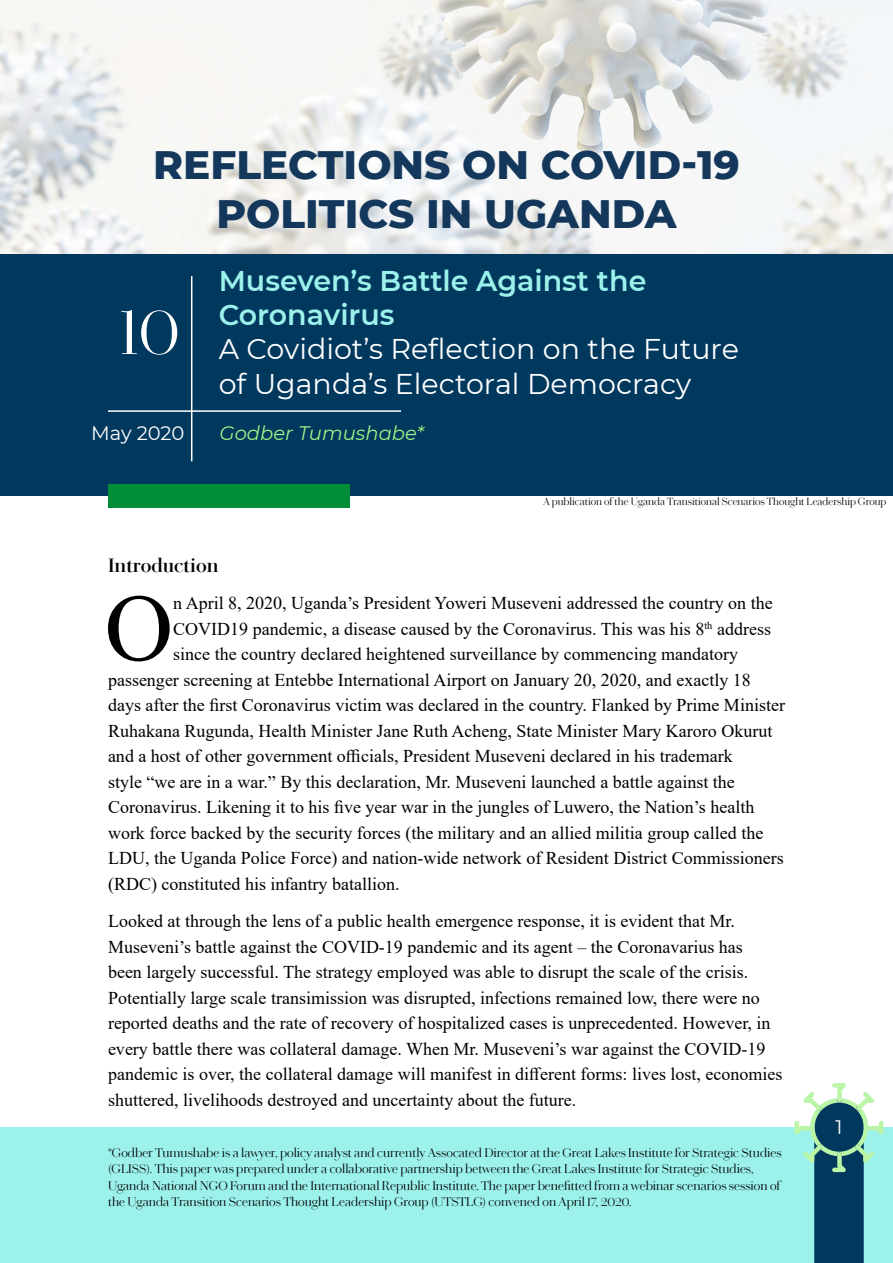
<style>
.page{position:relative;width:893px;height:1263px;background:#fff}
.page>*{position:absolute;margin:0;border:0;box-sizing:border-box;transform-origin:0 0}
.t1{font:95.1px "Times New Roman";color:#000}
.t2{font:300 67.5px "Chiswick Headline Web";color:#fff}
.t3{font:800 40.5px/48.6px "Montserrat";color:#14385c;text-align:center}
.t4{font:28.5px/34.2px "Montserrat";color:#fff}
.t5{font:600 28.5px/34.2px "Montserrat";color:#9cf2eb}
.t6{font:italic 19.5px "Montserrat";color:#9cf285}
.t7{font:600 19.5px "Chiswick Headline Web";color:#000}
.t8{font:19.5px "Montserrat";letter-spacing:-.005em;color:#fff}
.t9{font:18px/25.5px "Times New Roman";color:#000}
.t10{font:300 12.75px/16.5px "Chiswick Headline Web";color:#000}
.t11{font:300 10.5px "Chiswick Headline Web";color:#000}
</style>
<div class="page">
<div style="left:0;top:253px;width:893px;height:243px;background:#00385e"></div>
<img style="left:0;top:0;width:893px;height:253px">
<div style="left:108px;top:484px;width:241px;height:23px;background:#008d36"></div>
<hr style="left:191px;top:276px;width:1px;height:185px;background:#fff">
<hr style="left:108px;top:410px;width:293px;height:2px;background:#fff">
<div style="left:0;top:1127px;width:893px;height:136px;background:#9cf2eb"></div>
<svg style="left:794px;top:1083px;width:89px;height:180px"></svg>
<h3 class="t3" style="left:153px;top:138px;width:588px">REFLECTIONS ON COVID-19<br>POLITICS IN UGANDA</h3>
<h2 class="t2" style="left:119px;top:283px;width:62px">10</h2>
<p class="t8" style="left:91px;top:419px;width:95px">May 2020</p>
<h3 class="t5" style="left:219px;top:262px;width:429px">Museven’s Battle Against the<br>Coronavirus</h3>
<h3 class="t4" style="left:219px;top:331px;width:522px">A Covidiot’s Reflection on the Future of Uganda’s Electoral Democracy</h3>
<p class="t6" style="left:220px;top:419px;width:206px">Godber Tumushabe*</p>
<p class="t11" style="left:543px;top:494px;width:345px">A publication of the Uganda Transitional Scenarios Thought Leadership Group</p>
<p class="t7" style="left:108px;top:550px;width:112px">Introduction</p>
<h1 class="t1" style="left:105px;top:561px;width:70px">O</h1>
<p class="t9" style="left:173px;top:590px;width:601px">n April 8, 2020, Uganda’s President Yoweri Museveni addressed the country on the</p>
<p class="t9" style="left:173px;top:615px;width:599px">COVID19 pandemic, a disease caused by the Coronavirus. This was his 8<sup>th</sup> address</p>
<p class="t9" style="left:173px;top:641px;width:566px">since the country declared heightened surveillance by commencing mandatory</p>
<p class="t9" style="left:108px;top:666px;width:644px">passenger screening at Entebbe International Airport on January 20, 2020, and exactly 18</p>
<p class="t9" style="left:108px;top:692px;width:678px">days after the first Coronavirus victim was declared in the country. Flanked by Prime Minister</p>
<p class="t9" style="left:108px;top:717px;width:666px">Ruhakana Rugunda, Health Minister Jane Ruth Acheng, State Minister Mary Karoro Okurut</p>
<p class="t9" style="left:108px;top:743px;width:626px">and a host of other government officials, President Museveni declared in his trademark</p>
<p class="t9" style="left:108px;top:768px;width:628px">style “we are in a war.” By this declaration, Mr. Museveni launched a battle against the</p>
<p class="t9" style="left:108px;top:794px;width:648px">Coronavirus. Likening it to his five year war in the jungles of Luwero, the Nation’s health</p>
<p class="t9" style="left:108px;top:819px;width:657px">work force backed by the security forces (the military and an allied militia group called the</p>
<p class="t9" style="left:108px;top:845px;width:677px">LDU, the Uganda Police Force) and nation-wide network of Resident District Commissioners</p>
<p class="t9" style="left:108px;top:870px;width:293px">(RDC) constituted his infantry batallion.</p>
<p class="t9" style="left:108px;top:908px;width:676px">Looked at through the lens of a public health emergence response, it is evident that Mr.<br>Museveni’s battle against the COVID-19 pandemic and its agent – the Coronavarius has<br>been largely successful. The strategy employed was able to disrupt the scale of the crisis.<br>Potentially large scale transimission was disrupted, infections remained low, there were no reported deaths and the rate of recovery of hospitalized cases is unprecedented. However, in every battle there was collateral damage. When Mr. Museveni’s war against the COVID-19 pandemic is over, the collateral damage will manifest in different forms: lives lost, economies shuttered, livelihoods destroyed and uncertainty about the future.</p>
<p class="t10" style="left:108px;top:1143px;width:675px">*Godber Tumushabe is a lawyer, policy analyst and currently Assocated Director at the Great Lakes Institute for Strategic Studies (GLISS). This paper was prepared under a collaborative partnership between the Great Lakes Institute for Strategic Studies, Uganda National NGO Forum and the International Republic Institute. The paper benefitted from a webinar scenarios session of the Uganda Transition Scenarios Thought Leadership Group (UTSTLG) convened on April 17, 2020.</p>
<p class="t8" style="left:835px;top:1114px;width:9px">1</p>
</div>
